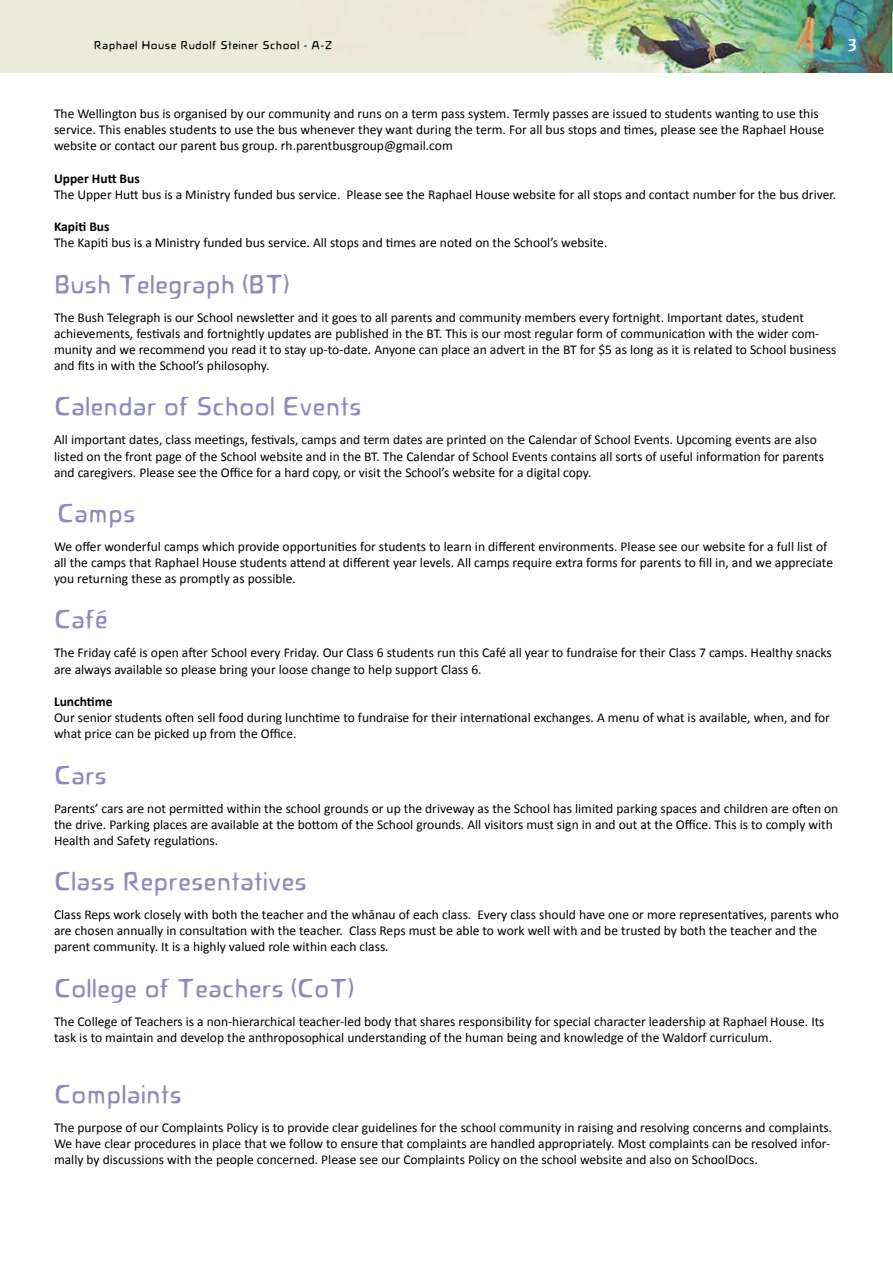
<style>
.page{position:relative;width:893px;height:1263px;background:#fff}
.page>*{position:absolute;margin:0;border:0;box-sizing:border-box;transform-origin:0 0}
.t1{font:300 27px "Novalis";color:#8e8aba}
.t2{font:300 19.5px "Novalis";color:#fff}
.t3{font:13.5px/16.2px "Calibri";color:#000}
.t4{font:700 13.5px "Calibri";color:#000}
.t5{font:300 12px "Novalis";letter-spacing:.03em;color:#000}
</style>
<div class="page">
<img style="left:0;top:0;width:893px;height:72px">
<p class="t5" style="left:94px;top:38px;width:240px">Raphael House Rudolf Steiner School - A-Z</p>
<h2 class="t2" style="left:847px;top:34px;width:12px">3</h2>
<p class="t3" style="left:54px;top:105px;width:772px">The Wellington bus is organised by our community and runs on a term pass system. Termly passes are issued to students wanting to use this service. This enables students to use the bus whenever they want during the term. For all bus stops and times, please see the Raphael House website or contact our parent bus group. rh.parentbusgroup@gmail.com</p>
<p class="t4" style="left:54px;top:170px;width:87px">Upper Hutt Bus</p>
<p class="t3" style="left:54px;top:186px;width:784px">The Upper Hutt bus is a Ministry funded bus service. Please see the Raphael House website for all stops and contact number for the bus driver.</p>
<p class="t4" style="left:54px;top:218px;width:57px">Kapiti Bus</p>
<p class="t3" style="left:54px;top:235px;width:555px">The Kapiti bus is a Ministry funded bus service. All stops and times are noted on the School’s website.</p>
<h1 class="t1" style="left:54px;top:268px;width:237px">Bush Telegraph (BT)</h1>
<p class="t3" style="left:54px;top:309px;width:784px">The Bush Telegraph is our School newsletter and it goes to all parents and community members every fortnight. Important dates, student achievements, festivals and fortnightly updates are published in the BT. This is our most regular form of communication with the wider com&shy;munity and we recommend you read it to stay up-to-date. Anyone can place an advert in the BT for $5 as long as it is related to School business and fits in with the School’s philosophy.</p>
<h1 class="t1" style="left:54px;top:391px;width:309px">Calendar of School Events</h1>
<p class="t3" style="left:54px;top:432px;width:772px">All important dates, class meetings, festivals, camps and term dates are printed on the Calendar of School Events. Upcoming events are also listed on the front page of the School website and in the BT. The Calendar of School Events contains all sorts of useful information for parents and caregivers. Please see the Office for a hard copy, or visit the School’s website for a digital copy.</p>
<h1 class="t1" style="left:57px;top:498px;width:80px">Camps</h1>
<p class="t3" style="left:54px;top:538px;width:780px">We offer wonderful camps which provide opportunities for students to learn in different environments. Please see our website for a full list of all the camps that Raphael House students attend at different year levels. All camps require extra forms for parents to fill in, and we appreciate you returning these as promptly as possible.</p>
<h1 class="t1" style="left:54px;top:604px;width:55px">Café</h1>
<p class="t3" style="left:54px;top:645px;width:779px">The Friday café is open after School every Friday. Our Class 6 students run this Café all year to fundraise for their Class 7 camps. Healthy snacks are always available so please bring your loose change to help support Class 6.</p>
<p class="t4" style="left:54px;top:693px;width:60px">Lunchtime</p>
<p class="t3" style="left:54px;top:710px;width:777px">Our senior students often sell food during lunchtime to fundraise for their international exchanges. A menu of what is available, when, and for what price can be picked up from the Office.</p>
<h1 class="t1" style="left:54px;top:759px;width:55px">Cars</h1>
<p class="t3" style="left:54px;top:800px;width:786px">Parents’ cars are not permitted within the school grounds or up the driveway as the School has limited parking spaces and children are often on the drive. Parking places are available at the bottom of the School grounds. All visitors must sign in and out at the Office. This is to comply with<br>Health and Safety regulations.</p>
<h1 class="t1" style="left:54px;top:866px;width:255px">Class Representatives</h1>
<p class="t3" style="left:54px;top:906px;width:786px">Class Reps work closely with both the teacher and the whānau of each class. Every class should have one or more representatives, parents who are chosen annually in consultation with the teacher. Class Reps must be able to work well with and be trusted by both the teacher and the parent community. It is a highly valued role within each class.</p>
<h1 class="t1" style="left:54px;top:972px;width:302px">College of Teachers (CoT)</h1>
<p class="t3" style="left:54px;top:1013px;width:772px">The College of Teachers is a non-hierarchical teacher-led body that shares responsibility for special character leadership at Raphael House. Its task is to maintain and develop the anthroposophical understanding of the human being and knowledge of the Waldorf curriculum.</p>
<h1 class="t1" style="left:54px;top:1079px;width:130px">Complaints</h1>
<p class="t3" style="left:54px;top:1119px;width:780px">The purpose of our Complaints Policy is to provide clear guidelines for the school community in raising and resolving concerns and complaints.<br>We have clear procedures in place that we follow to ensure that complaints are handled appropriately. Most complaints can be resolved infor&shy;mally by discussions with the people concerned. Please see our Complaints Policy on the school website and also on SchoolDocs.</p>
</div>
